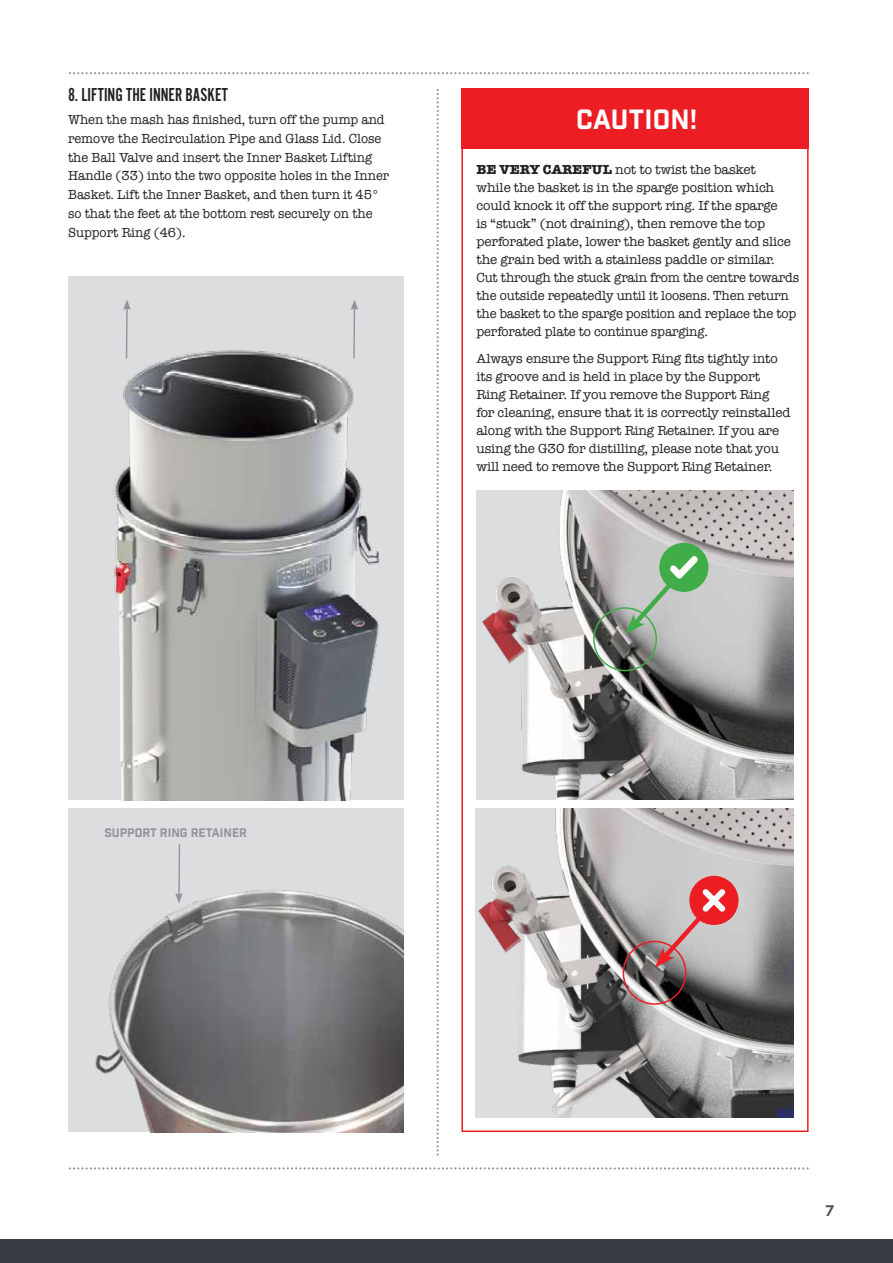
<style>
.page{position:relative;width:893px;height:1263px;background:#fff}
.page>*{position:absolute;margin:0;border:0;box-sizing:border-box;transform-origin:0 0}
.t1{font:27px "Industry Inc Base";letter-spacing:.01em;color:#fff}
.t2{font:19.5px "Alternate Got No 2 D";color:#231f20;scale:.95 1}
.t3{font:15px "Industry Inc Base";color:#4d555b}
.t4{font:13.5px/18px "American Typewriter";letter-spacing:-.01em;color:#231f20}
.t5{font:13.5px/18.8px "American Typewriter";letter-spacing:-.01em;color:#231f20;scale:.96 1}
.t6{font:12px "Industry Inc Base";color:#939598}
.s1{font-weight:700}
</style>
<div class="page">
<div style="left:0;top:1239px;width:893px;height:24px;background:#373c43"></div>
<div style="left:68px;top:808px;width:336px;height:324px;background:#dcddde"></div>
<img style="left:95px;top:890px;width:309px;height:242px">
<div style="left:461px;top:147px;width:348px;height:985px;border:2px solid #ed1d24"></div>
<div style="left:461px;top:88px;width:348px;height:61px;background:#ed1d24"></div>
<img style="left:476px;top:490px;width:317px;height:310px">
<div style="left:659px;top:543px;width:49px;height:49px;background:#41ad49;border-radius:50%"></div>
<svg style="left:626px;top:556px;width:72px;height:78px"></svg>
<div style="left:593px;top:607px;width:64px;height:64px;border:2px solid #41ad49;border-radius:50%"></div>
<img style="left:476px;top:808px;width:317px;height:309px">
<div style="left:623px;top:941px;width:63px;height:64px;border:2px solid #ed1d24;border-radius:50%"></div>
<div style="left:689px;top:876px;width:49px;height:49px;background:#ed1d24;border-radius:50%"></div>
<svg style="left:655px;top:889px;width:70px;height:79px;background:#cc9e9f"></svg>
<hr style="left:178px;top:844px;width:2px;height:51px;background:#939598">
<svg style="left:175px;top:893px;width:8px;height:10px"></svg>
<img style="left:68px;top:240px;width:369px;height:560px">
<svg style="left:68px;top:72px;width:741px;height:2px"></svg>
<svg style="left:437px;top:88px;width:2px;height:1068px"></svg>
<svg style="left:68px;top:1167px;width:741px;height:2px"></svg>
<h2 class="t2" style="left:68px;top:84px;width:170px">8. LIFTING THE INNER BASKET</h2>
<p class="t5" style="left:68px;top:110px;width:336px">When the mash has finished, turn off the pump and remove the Recirculation Pipe and Glass Lid. Close the Ball Valve and insert the Inner Basket Lifting Handle (33) into the two opposite holes in the Inner Basket. Lift the Inner Basket, and then turn it 45° so that the feet at the bottom rest securely on the Support Ring (46).</p>
<h1 class="t1" style="left:576px;top:103px;width:123px">CAUTION!</h1>
<p class="t4" style="left:476px;top:160px;width:324px"><span class="s1">BE VERY CAREFUL</span> not to twist the basket<br>while the basket is in the sparge position which could knock it off the support ring. If the sparge<br>is “stuck” (not draining), then remove the top perforated plate, lower the basket gently and slice the grain bed with a stainless paddle or similar.<br>Cut through the stuck grain from the centre towards the outside repeatedly until it loosens. Then return the basket to the sparge position and replace the top perforated plate to continue sparging.</p>
<p class="t4" style="left:476px;top:349px;width:315px">Always ensure the Support Ring fits tightly into its groove and is held in place by the Support Ring Retainer. If you remove the Support Ring for cleaning, ensure that it is correctly reinstalled along with the Support Ring Retainer. If you are using the G30 for distilling, please note that you will need to remove the Support Ring Retainer.</p>
<p class="t6" style="left:104px;top:825px;width:144px">SUPPORT RING RETAINER</p>
<p class="t3" style="left:825px;top:1202px;width:10px">7</p>
</div>
